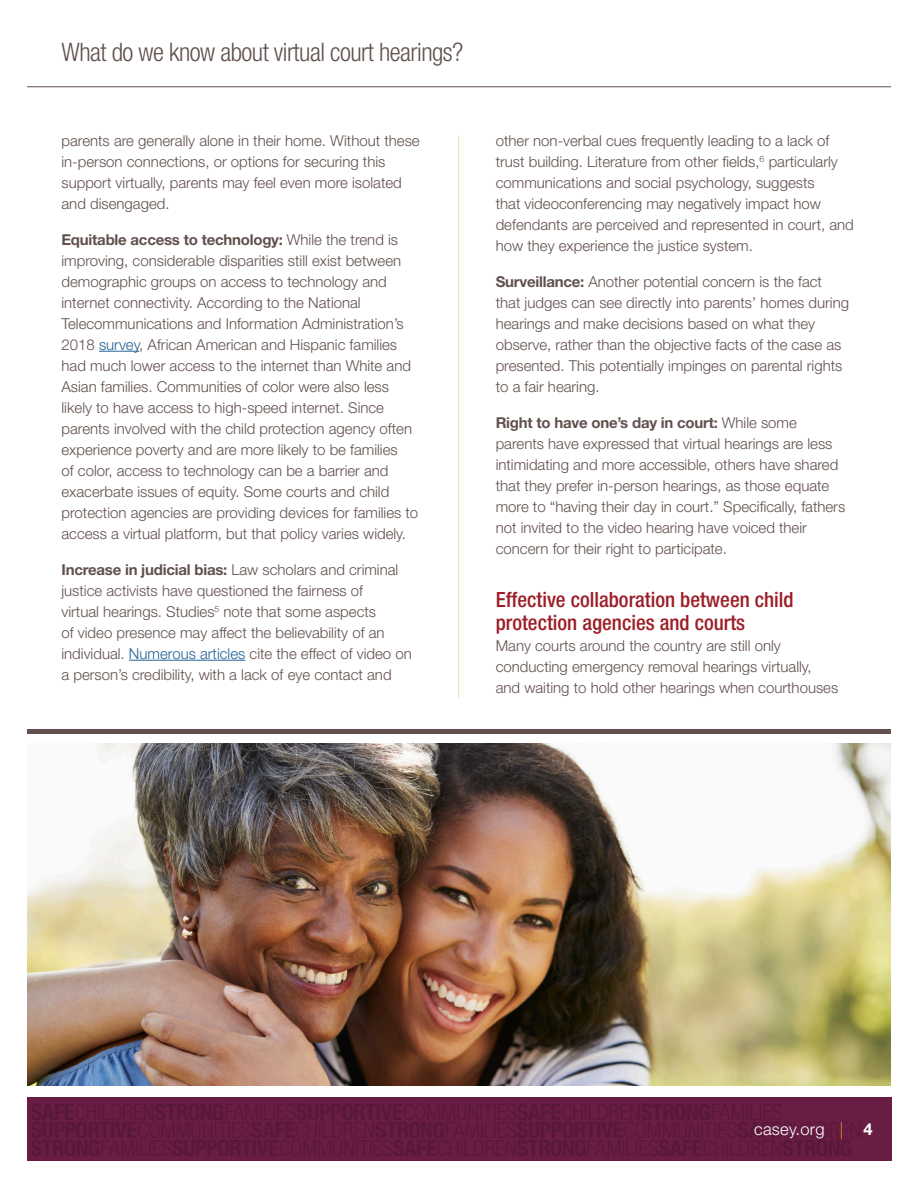
<style>
.page{position:relative;width:918px;height:1188px;background:#fff}
.page>*{position:absolute;margin:0;border:0;box-sizing:border-box;transform-origin:0 0}
.t1{font:300 condensed 25.5px "Helvetica Neue LT Std";letter-spacing:-.02em;color:#61504d}
.Head_2{font:500 condensed 21px/22.5px "Helvetica Neue LT Std";color:#9d1e28}
.t2{font:300 16.5px "Helvetica Neue LT Std";letter-spacing:.02em;color:#fff}
.body{font:300 15px/21px "Helvetica Neue LT Std";color:#61504d}
.s1{font-weight:700}
.s2{color:#266194}
.s3{color:#f28a20}
</style>
<div class="page">
<div style="left:27px;top:1098px;width:864px;height:63px;background:#691d45"></div>
<hr style="left:27px;top:86px;width:864px;height:1px;background:#61504d">
<hr style="left:99px;top:351px;width:40px;height:1px;background:#266194">
<hr style="left:129px;top:660px;width:116px;height:1px;background:#266194">
<hr style="left:458px;top:135px;width:1px;height:563px;background:#e6e2b2">
<img style="left:27px;top:743px;width:864px;height:343px">
<hr style="left:27px;top:730px;width:864px;height:4px;background:#61504d">
<h1 class="t1" style="left:62px;top:37px;width:403px">What do we know about virtual court hearings?</h1>
<p class="body" style="left:62px;top:130px;width:360px">parents are generally alone in their home. Without these in-person connections, or options for securing this support virtually, parents may feel even more isolated and disengaged.</p>
<p class="body" style="left:62px;top:229px;width:358px"><span class="s1">Equitable access to technology:</span> While the trend is improving, considerable disparities still exist between demographic groups on access to technology and internet connectivity. According to the National Telecommunications and Information Administration’s 2018 <span class="s2">survey</span>, African American and Hispanic families had much lower access to the internet than White and Asian families. Communities of color were also less likely to have access to high-speed internet. Since parents involved with the child protection agency often experience poverty and are more likely to be families<br>of color, access to technology can be a barrier and exacerbate issues of equity. Some courts and child protection agencies are providing devices for families to access a virtual platform, but that policy varies widely.</p>
<p class="body" style="left:62px;top:559px;width:352px"><span class="s1">Increase in judicial bias:</span> Law scholars and criminal justice activists have questioned the fairness of<br>virtual hearings. Studies<sup>5</sup> note that some aspects<br>of video presence may affect the believability of an individual. <span class="s2">Numerous articles</span> cite the effect of video on a person’s credibility, with a lack of eye contact and</p>
<p class="body" style="left:496px;top:130px;width:360px">other non-verbal cues frequently leading to a lack of trust building. Literature from other fields,<sup>6</sup> particularly communications and social psychology, suggests<br>that videoconferencing may negatively impact how defendants are perceived and represented in court, and how they experience the justice system.</p>
<p class="body" style="left:496px;top:271px;width:355px"><span class="s1">Surveillance:</span> Another potential concern is the fact that judges can see directly into parents’ homes during hearings and make decisions based on what they observe, rather than the objective facts of the case as presented. This potentially impinges on parental rights to a fair hearing.</p>
<p class="body" style="left:496px;top:412px;width:351px"><span class="s1">Right to have one’s day in court:</span> While some parents have expressed that virtual hearings are less intimidating and more accessible, others have shared that they prefer in-person hearings, as those equate more to “having their day in court.” Specifically, fathers not invited to the video hearing have voiced their concern for their right to participate.</p>
<p class="Head_2" style="left:496px;top:588px;width:299px">Effective collaboration between child protection agencies and courts</p>
<p class="body" style="left:496px;top:635px;width:344px">Many courts around the country are still only conducting emergency removal hearings virtually, and waiting to hold other hearings when courthouses</p>
<p class="t2" style="left:754px;top:1119px;width:120px">casey.org <span class="s3">|</span> <span class="s1">4</span></p>
</div>
